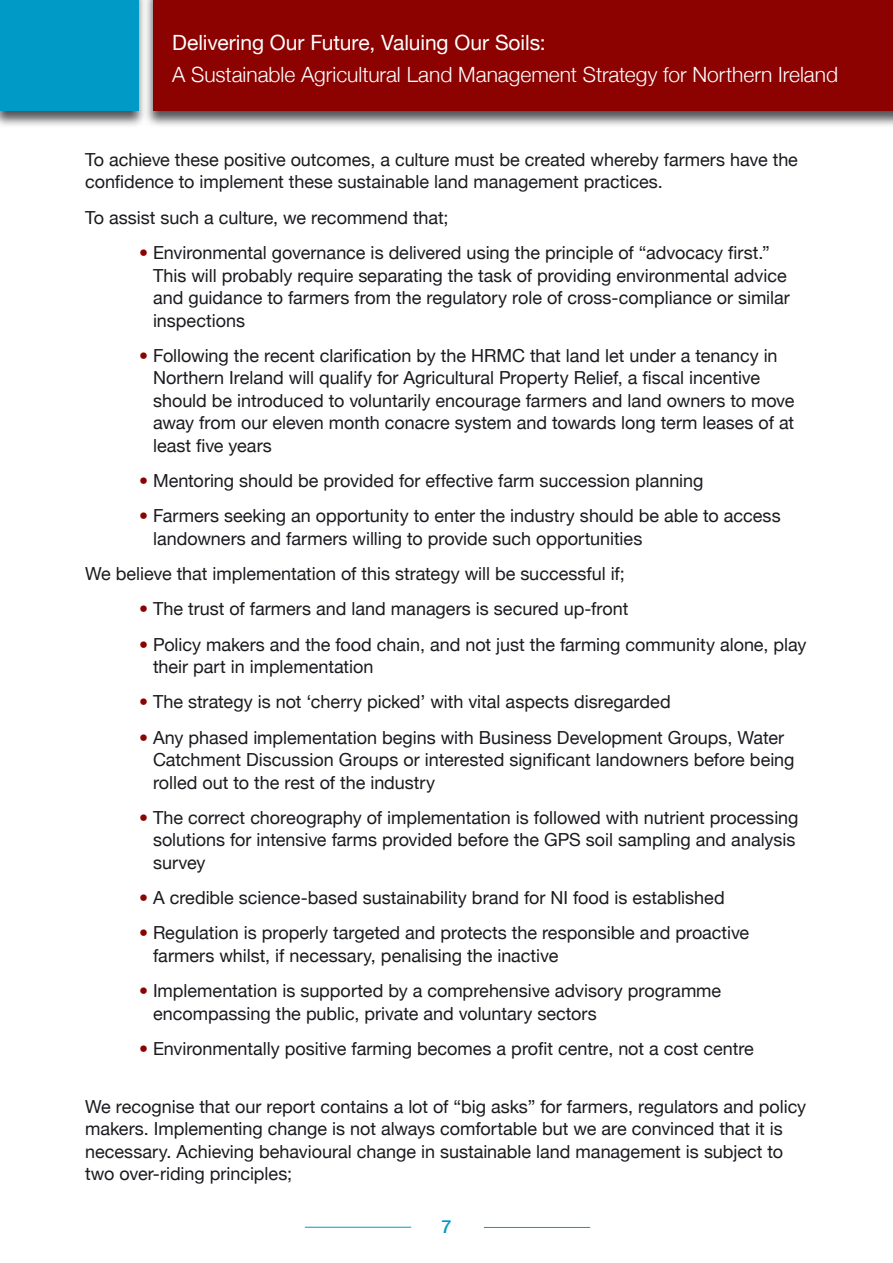
<style>
.page{position:relative;width:893px;height:1263px;background:#fff}
.page>*{position:absolute;margin:0;border:0;box-sizing:border-box;transform-origin:0 0}
.t1{font:300 21px "Helvetica Neue";color:#fff}
.t2{font:21px "Helvetica Neue";color:#fff}
.Body_Text{font:18px/22.5px "Helvetica Neue";color:#1a1b1f}
.t3{font:500 18px "Helvetica Neue";color:#009ac6}
.s1{color:#8b0200}
</style>
<div class="page">
<div style="left:144px;top:0;width:749px;height:128px;background:#1a1b1f;opacity:.75"></div>
<div style="left:153px;top:0;width:740px;height:111px;background:#8b0200"></div>
<div style="left:0;top:0;width:148px;height:128px;background:#1a1b1f;opacity:.75"></div>
<div style="left:0;top:0;width:138px;height:111px;background:#009ac6"></div>
<hr style="left:305px;top:1227px;width:106px;height:1px;background:#009ac6">
<hr style="left:484px;top:1227px;width:106px;height:1px;background:#009ac6">
<p class="t2" style="left:172px;top:30px;width:375px">Delivering Our Future, Valuing Our Soils:</p>
<p class="t1" style="left:172px;top:61px;width:667px">A Sustainable Agricultural Land Management Strategy for Northern Ireland</p>
<p class="Body_Text" style="left:85px;top:148px;width:714px">To achieve these positive outcomes, a culture must be created whereby farmers have the confidence to implement these sustainable land management practices.</p>
<p class="Body_Text" style="left:85px;top:206px;width:365px">To assist such a culture, we recommend that;</p>
<p class="Body_Text" style="left:153px;top:241px;width:638px;text-indent:-14px"><span class="s1">•</span> Environmental governance is delivered using the principle of “advocacy first.” This will probably require separating the task of providing environmental advice and guidance to farmers from the regulatory role of cross-compliance or similar inspections</p>
<p class="Body_Text" style="left:153px;top:344px;width:643px;text-indent:-14px"><span class="s1">•</span> Following the recent clarification by the HRMC that land let under a tenancy in Northern Ireland will qualify for Agricultural Property Relief, a fiscal incentive should be introduced to voluntarily encourage farmers and land owners to move away from our eleven month conacre system and towards long term leases of at least five years</p>
<p class="Body_Text" style="left:139px;top:469px;width:566px"><span class="s1">•</span> Mentoring should be provided for effective farm succession planning</p>
<p class="Body_Text" style="left:153px;top:504px;width:629px;text-indent:-14px"><span class="s1">•</span> Farmers seeking an opportunity to enter the industry should be able to access landowners and farmers willing to provide such opportunities</p>
<p class="Body_Text" style="left:85px;top:562px;width:541px">We believe that implementation of this strategy will be successful if;</p>
<p class="Body_Text" style="left:139px;top:597px;width:491px"><span class="s1">•</span> The trust of farmers and land managers is secured up-front</p>
<p class="Body_Text" style="left:153px;top:633px;width:655px;text-indent:-14px"><span class="s1">•</span> Policy makers and the food chain, and not just the farming community alone, play their part in implementation</p>
<p class="Body_Text" style="left:139px;top:690px;width:533px"><span class="s1">•</span> The strategy is not ‘cherry picked’ with vital aspects disregarded</p>
<p class="Body_Text" style="left:153px;top:726px;width:643px;text-indent:-14px"><span class="s1">•</span> Any phased implementation begins with Business Development Groups, Water<br>Catchment Discussion Groups or interested significant landowners before being rolled out to the rest of the industry</p>
<p class="Body_Text" style="left:153px;top:806px;width:647px;text-indent:-14px"><span class="s1">•</span> The correct choreography of implementation is followed with nutrient processing solutions for intensive farms provided before the GPS soil sampling and analysis survey</p>
<p class="Body_Text" style="left:139px;top:886px;width:587px"><span class="s1">•</span> A credible science-based sustainability brand for NI food is established</p>
<p class="Body_Text" style="left:153px;top:921px;width:598px;text-indent:-14px"><span class="s1">•</span> Regulation is properly targeted and protects the responsible and proactive farmers whilst, if necessary, penalising the inactive</p>
<p class="Body_Text" style="left:153px;top:979px;width:570px;text-indent:-14px"><span class="s1">•</span> Implementation is supported by a comprehensive advisory programme encompassing the public, private and voluntary sectors</p>
<p class="Body_Text" style="left:139px;top:1037px;width:616px"><span class="s1">•</span> Environmentally positive farming becomes a profit centre, not a cost centre</p>
<p class="Body_Text" style="left:85px;top:1095px;width:723px">We recognise that our report contains a lot of “big asks” for farmers, regulators and policy makers. Implementing change is not always comfortable but we are convinced that it is necessary. Achieving behavioural change in sustainable land management is subject to two over-riding principles;</p>
<p class="t3" style="left:441px;top:1216px;width:12px">7</p>
</div>
